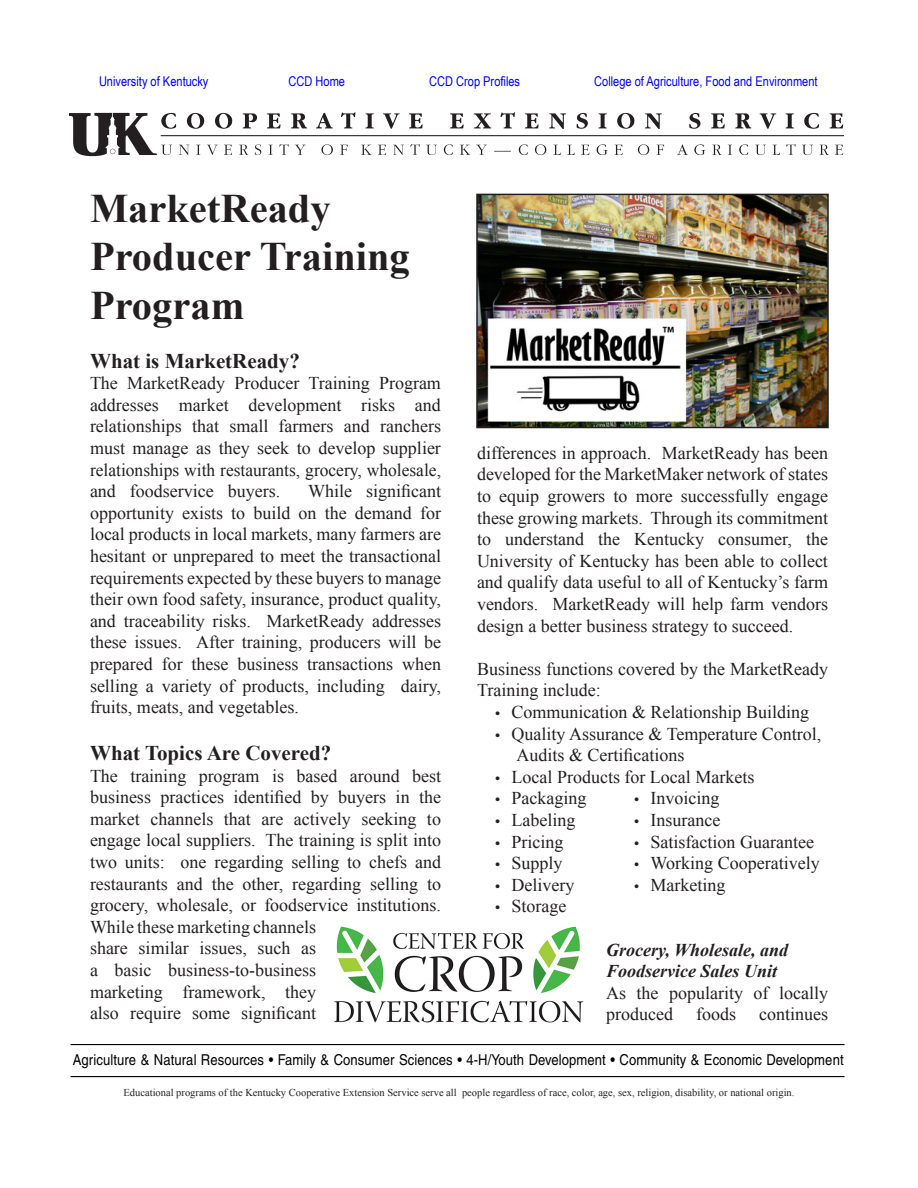
<style>
.page{position:relative;width:918px;height:1188px;background:#fff}
.page>*{position:absolute;margin:0;border:0;box-sizing:border-box;transform-origin:0 0}
.Normal__Web{font:700 40.5px/48.6px "Times New Roman";color:#231f20}
.Normal__Web-2{font:700 21px "Times New Roman";color:#231f20}
.Normal__Web-3{font:18px/21.6px "Times New Roman";color:#231f20;text-align:justify}
.Normal__Web-4{font:italic 700 18px/21.6px "Times New Roman";color:#231f20}
.t1{font:15px "Helvetica";letter-spacing:.01em;color:#000;scale:.87 1}
.t2{font:13.5px "Arial Narrow";color:#00f}
.t3{font:10.5px "Times New Roman";color:#231f20}
.s1{font-family:"Myriad Pro"}
</style>
<div class="page">
<hr style="left:70px;top:1044px;width:774px;height:1px;background:#000">
<hr style="left:70px;top:1076px;width:774px;height:1px;background:#000">
<img style="left:69px;top:112px;width:774px;height:45px">
<img style="left:479px;top:197px;width:347px;height:228px">
<div style="left:476px;top:194px;width:353px;height:234px;border:2px solid #231f20"></div>
<img style="left:334px;top:926px;width:250px;height:97px">
<p class="t2" style="left:99px;top:72px;width:111px">University of Kentucky</p>
<p class="t2" style="left:289px;top:72px;width:58px">CCD Home</p>
<p class="t2" style="left:429px;top:72px;width:93px">CCD Crop Profiles</p>
<p class="t2" style="left:594px;top:72px;width:225px">College of Agriculture, Food and Environment</p>
<p class="Normal__Web" style="left:90px;top:183px;width:321px">MarketReady<br>Producer Training<br>Program</p>
<p class="Normal__Web-2" style="left:90px;top:346px;width:211px">What is MarketReady?</p>
<p class="Normal__Web-3" style="left:90px;top:372px;width:353px">The MarketReady Producer Training Program addresses market development risks and relationships that small farmers and ranchers must manage as they seek to develop supplier relationships with restaurants, grocery, wholesale, and foodservice buyers.</p>
<p class="Normal__Web-3" style="left:477px;top:442px;width:353px">differences in approach. MarketReady has been developed for the MarketMaker network of states to equip growers to more successfully engage these growing markets. Through its commitment to understand the Kentucky consumer, the University of Kentucky has been able to collect and qualify data useful to all of Kentucky’s farm vendors. MarketReady will help farm vendors design a better business strategy to succeed.</p>
<p class="Normal__Web-3" style="left:477px;top:658px;width:353px">Business functions covered by the MarketReady<br>Training include:</p>
<p class="Normal__Web-3" style="left:495px;top:701px;width:316px"><span class="s1">•</span> Communication &amp; Relationship Building</p>
<p class="Normal__Web-3" style="left:495px;top:722px;width:328px"><span class="s1">•</span> Quality Assurance &amp; Temperature Control,</p>
<p class="Normal__Web-3" style="left:517px;top:744px;width:170px">Audits &amp; Certifications</p>
<p class="Normal__Web-3" style="left:495px;top:766px;width:261px"><span class="s1">•</span> Local Products for Local Markets</p>
<p class="Normal__Web-3" style="left:495px;top:787px;width:93px"><span class="s1">•</span> Packaging</p>
<p class="Normal__Web-3" style="left:495px;top:809px;width:82px"><span class="s1">•</span> Labeling</p>
<p class="Normal__Web-3" style="left:495px;top:830px;width:70px"><span class="s1">•</span> Pricing</p>
<p class="Normal__Web-3" style="left:495px;top:852px;width:69px"><span class="s1">•</span> Supply</p>
<p class="Normal__Web-3" style="left:495px;top:874px;width:81px"><span class="s1">•</span> Delivery</p>
<p class="Normal__Web-3" style="left:495px;top:895px;width:73px"><span class="s1">•</span> Storage</p>
<p class="Normal__Web-4" style="left:606px;top:938px;width:183px">Grocery, Wholesale, and<br>Foodservice Sales Unit</p>
<p class="Normal__Web-3" style="left:606px;top:982px;width:223px">As the popularity of locally produced</p>
<p class="Normal__Web-3" style="left:90px;top:480px;width:353px;text-indent:218px">While significant opportunity exists to build on the demand for local products in local markets, many farmers are hesitant or unprepared to meet the transactional requirements expected by these buyers to manage their own food safety, insurance, product quality, and traceability risks. MarketReady addresses these issues. After training, producers will be prepared for these business transactions when selling a variety of products, including dairy, fruits, meats, and vegetables.</p>
<p class="Normal__Web-2" style="left:90px;top:738px;width:243px">What Topics Are Covered?</p>
<p class="Normal__Web-3" style="left:90px;top:765px;width:353px;text-align:left">The training program is based around best business practices identified by buyers in the market channels that are actively seeking to engage local suppliers. The training is split into two units: one regarding selling to chefs and restaurants and the other, regarding selling to grocery, wholesale, or foodservice institutions.<br>While these marketing channels<br>share similar issues, such as<br>a basic business-to-business<br>marketing framework, they<br>also require some significant</p>
<p class="Normal__Web-3" style="left:634px;top:787px;width:87px"><span class="s1">•</span> Invoicing</p>
<p class="Normal__Web-3" style="left:634px;top:809px;width:88px"><span class="s1">•</span> Insurance</p>
<p class="Normal__Web-3" style="left:634px;top:831px;width:181px"><span class="s1">•</span> Satisfaction Guarantee</p>
<p class="Normal__Web-3" style="left:634px;top:852px;width:187px"><span class="s1">•</span> Working Cooperatively</p>
<p class="Normal__Web-3" style="left:634px;top:874px;width:93px"><span class="s1">•</span> Marketing</p>
<p class="Normal__Web-3" style="left:696px;top:1003px;width:41px">foods</p>
<p class="Normal__Web-3" style="left:759px;top:1003px;width:70px">continues</p>
<p class="t1" style="left:73px;top:1051px;width:888px">Agriculture &amp; Natural Resources • Family &amp; Consumer Sciences • 4-H/Youth Development • Community &amp; Economic Development</p>
<p class="t3" style="left:124px;top:1086px;width:672px">Educational programs of the Kentucky Cooperative Extension Service serve all people regardless of race, color, age, sex, religion, disability, or national origin.</p>
</div>
